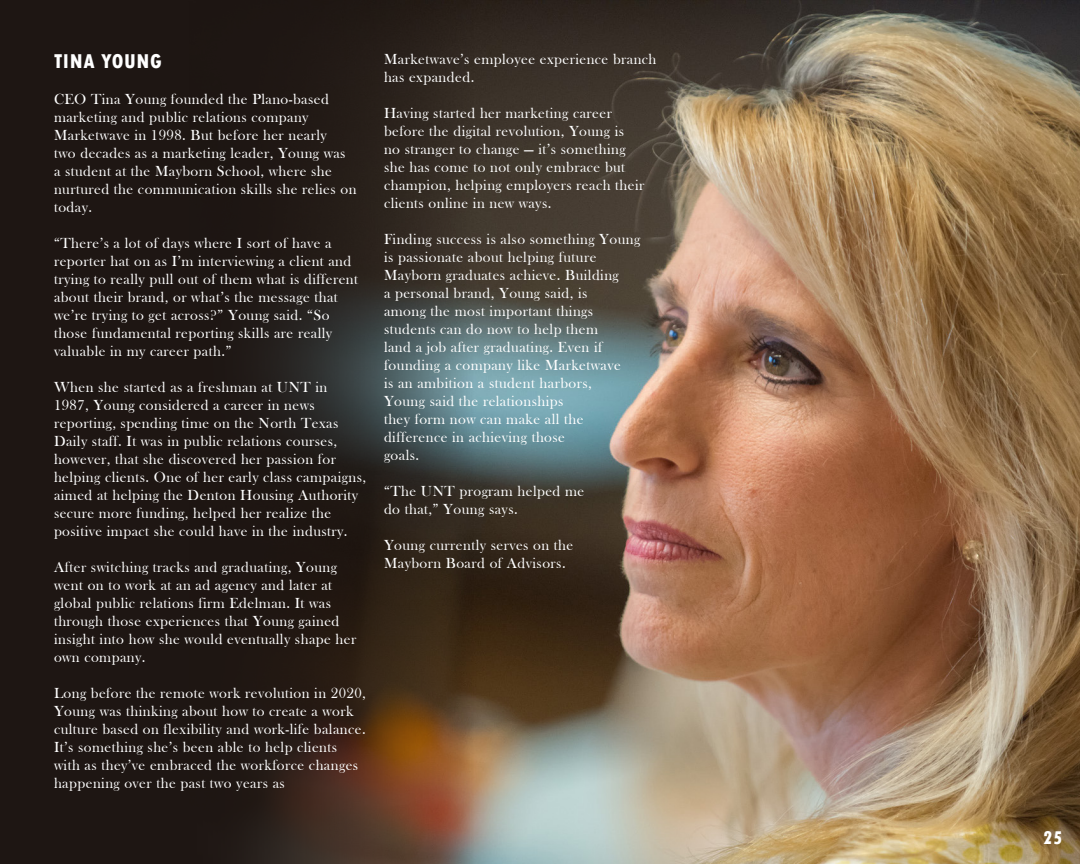
<style>
.page{position:relative;width:1080px;height:864px;background:#1e1613}
.page>*{position:absolute;margin:0;border:0;box-sizing:border-box;transform-origin:0 0}
.t1{font:800 condensed 21px "Tw Cen";letter-spacing:.03em;color:#fff}
.t2{font:800 condensed 19.35px "Tw Cen";color:#fff}
.t3{font:15px/18px "Bask Old Face";letter-spacing:.03em;color:#fff}
</style>
<div class="page">
<img style="left:253px;top:0;width:827px;height:864px">
<p class="t1" style="left:54px;top:49px;width:109px">TINA YOUNG</p>
<p class="t3" style="left:54px;top:91px;width:304px">CEO Tina Young founded the Plano-based marketing and public relations company Marketwave in 1998. But before her nearly<br>two decades as a marketing leader, Young was<br>a student at the Mayborn School, where she nurtured the communication skills she relies on today.</p>
<p class="t3" style="left:54px;top:235px;width:306px">“There’s a lot of days where I sort of have a reporter hat on as I’m interviewing a client and trying to really pull out of them what is different about their brand, or what’s the message that we’re trying to get across?” Young said. “So those fundamental reporting skills are really valuable in my career path.”</p>
<p class="t3" style="left:54px;top:379px;width:314px">When she started as a freshman at UNT in<br>1987, Young considered a career in news reporting, spending time on the North Texas Daily staff. It was in public relations courses, however, that she discovered her passion for helping clients. One of her early class campaigns, aimed at helping the Denton Housing Authority secure more funding, helped her realize the positive impact she could have in the industry.</p>
<p class="t3" style="left:54px;top:559px;width:304px">After switching tracks and graduating, Young went on to work at an ad agency and later at global public relations firm Edelman. It was through those experiences that Young gained insight into how she would eventually shape her own company.</p>
<p class="t3" style="left:54px;top:685px;width:313px">Long before the remote work revolution in 2020, Young was thinking about how to create a work culture based on flexibility and work-life balance.<br>It’s something she’s been able to help clients with as they’ve embraced the workforce changes happening over the past two years as</p>
<p class="t3" style="left:384px;top:51px;width:274px">Marketwave’s employee experience branch has expanded.</p>
<p class="t3" style="left:384px;top:105px;width:262px">Having started her marketing career before the digital revolution, Young is<br>no stranger to change — it’s something she has come to not only embrace but champion, helping employers reach their clients online in new ways.</p>
<p class="t3" style="left:384px;top:231px;width:258px">Finding success is also something Young is passionate about helping future<br>Mayborn graduates achieve. Building<br>a personal brand, Young said, is<br>among the most important things students can do now to help them<br>land a job after graduating. Even if founding a company like Marketwave<br>is an ambition a student harbors,<br>Young said the relationships<br>they form now can make all the difference in achieving those<br>goals.</p>
<p class="t3" style="left:384px;top:483px;width:202px">“The UNT program helped me do that,” Young says.</p>
<p class="t3" style="left:384px;top:537px;width:191px">Young currently serves on the<br>Mayborn Board of Advisors.</p>
<p class="t2" style="left:1043px;top:826px;width:21px">25</p>
</div>
